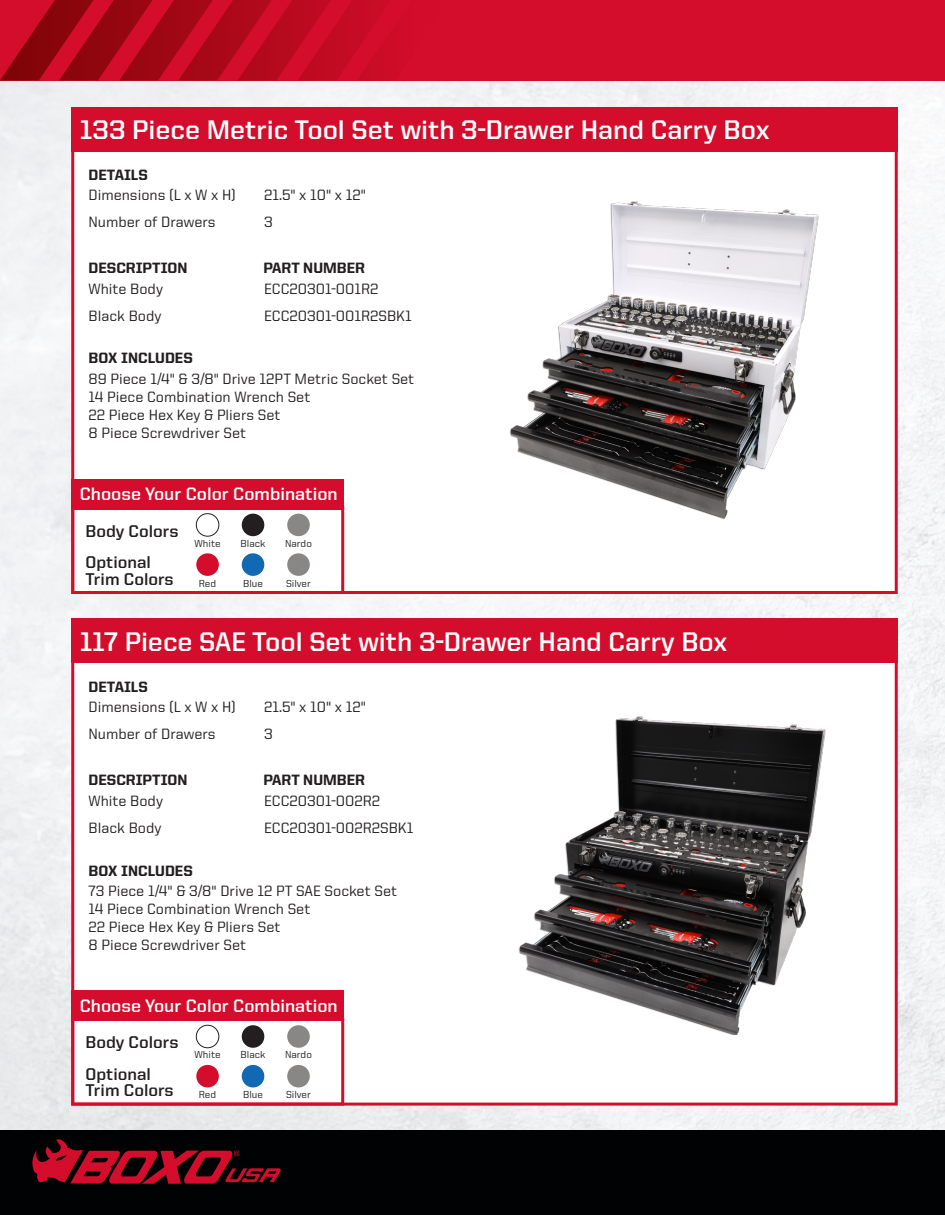
<style>
.page{position:relative;width:945px;height:1215px;background:#fff}
.page>*{position:absolute;margin:0;border:0;box-sizing:border-box;transform-origin:0 0}
.t1{font:700 27px "United Sans Reg";color:#fff}
.t2{font:700 18px "United Sans Reg";color:#fff}
.t3{font:700 17.1px "United Sans Reg";color:#231f20}
.t4{font:500 15px "United Sans Reg";color:#231f20}
.t5{font:800 15px "United Sans Reg";color:#231f20}
.t6{font:500 10.2px "United Sans Reg";color:#231f20}
</style>
<div class="page">
<img style="left:0;top:80px;width:945px;height:1050px">
<div style="left:0;top:1130px;width:945px;height:85px;background:#010203"></div>
<svg style="left:32px;top:1139px;width:249px;height:45px"></svg>
<div style="left:0;top:0;width:945px;height:80px;background:#d30d2b"></div>
<svg style="left:0;top:0;width:370px;height:80px"></svg>
<div style="left:71px;top:107px;width:827px;height:487px;background:#fff;border:3px solid #d30d2b"></div>
<div style="left:71px;top:619px;width:827px;height:487px;background:#fff;border:3px solid #d30d2b"></div>
<img style="left:509px;top:201px;width:310px;height:318px">
<img style="left:518px;top:716px;width:308px;height:318px">
<div style="left:71px;top:619px;width:827px;height:44px;background:#d30d2b"></div>
<div style="left:71px;top:107px;width:827px;height:44px;background:#d30d2b"></div>
<div style="left:71px;top:506px;width:273px;height:88px;border:3px solid #d30d2b"></div>
<div style="left:196px;top:513px;width:23px;height:24px;border:1px solid #231f20;border-radius:50%"></div>
<div style="left:196px;top:553px;width:23px;height:23px;background:#d30d2b;border-radius:50%"></div>
<div style="left:242px;top:514px;width:22px;height:22px;background:#231f20;border-radius:50%"></div>
<div style="left:242px;top:553px;width:22px;height:23px;background:#1168b3;border-radius:50%"></div>
<svg style="left:287px;top:553px;width:23px;height:23px"></svg>
<svg style="left:287px;top:514px;width:23px;height:22px"></svg>
<div style="left:71px;top:479px;width:273px;height:30px;background:#d30d2b"></div>
<div style="left:71px;top:1017px;width:273px;height:89px;border:3px solid #d30d2b"></div>
<div style="left:196px;top:1025px;width:23px;height:23px;border:1px solid #231f20;border-radius:50%"></div>
<div style="left:196px;top:1065px;width:23px;height:22px;background:#d30d2b;border-radius:50%"></div>
<div style="left:242px;top:1025px;width:22px;height:23px;background:#231f20;border-radius:50%"></div>
<div style="left:242px;top:1065px;width:22px;height:22px;background:#1168b3;border-radius:50%"></div>
<div style="left:287px;top:1065px;width:23px;height:22px;background:#898686;border-radius:11px"></div>
<div style="left:287px;top:1025px;width:23px;height:23px;background:#898686;border-radius:11px"></div>
<div style="left:71px;top:991px;width:273px;height:30px;background:#d30d2b"></div>
<p class="t1" style="left:80px;top:115px;width:691px">133 Piece Metric Tool Set with 3-Drawer Hand Carry Box</p>
<p class="t5" style="left:89px;top:166px;width:61px">DETAILS</p>
<p class="t4" style="left:89px;top:187px;width:149px">Dimensions (L x W x H)</p>
<p class="t4" style="left:264px;top:187px;width:103px">21.5" x 10" x 12"</p>
<p class="t4" style="left:89px;top:214px;width:129px">Number of Drawers</p>
<p class="t4" style="left:264px;top:214px;width:10px">3</p>
<p class="t5" style="left:89px;top:259px;width:101px">DESCRIPTION</p>
<p class="t5" style="left:263px;top:259px;width:103px">PART NUMBER</p>
<p class="t4" style="left:89px;top:280px;width:76px">White Body</p>
<p class="t4" style="left:264px;top:280px;width:116px">ECC20301-001R2</p>
<p class="t4" style="left:89px;top:307px;width:74px">Black Body</p>
<p class="t4" style="left:264px;top:307px;width:149px">ECC20301-001R2SBK1</p>
<p class="t5" style="left:89px;top:350px;width:106px">BOX INCLUDES</p>
<p class="t4" style="left:89px;top:371px;width:327px">89 Piece 1/4" &amp; 3/8" Drive 12PT Metric Socket Set</p>
<p class="t4" style="left:89px;top:389px;width:223px">14 Piece Combination Wrench Set</p>
<p class="t4" style="left:89px;top:407px;width:193px">22 Piece Hex Key &amp; Pliers Set</p>
<p class="t4" style="left:89px;top:425px;width:159px">8 Piece Screwdriver Set</p>
<p class="t2" style="left:80px;top:484px;width:259px">Choose Your Color Combination</p>
<p class="t3" style="left:86px;top:521px;width:94px">Body Colors</p>
<p class="t3" style="left:86px;top:553px;width:67px">Optional</p>
<p class="t3" style="left:86px;top:569px;width:90px">Trim Colors</p>
<p class="t6" style="left:195px;top:538px;width:27px">White</p>
<p class="t6" style="left:199px;top:577px;width:19px">Red</p>
<p class="t6" style="left:241px;top:538px;width:26px">Black</p>
<p class="t6" style="left:243px;top:577px;width:21px">Blue</p>
<p class="t6" style="left:286px;top:577px;width:26px">Silver</p>
<p class="t6" style="left:285px;top:538px;width:28px">Nardo</p>
<p class="t1" style="left:80px;top:627px;width:649px">117 Piece SAE Tool Set with 3-Drawer Hand Carry Box</p>
<p class="t5" style="left:89px;top:679px;width:61px">DETAILS</p>
<p class="t4" style="left:89px;top:699px;width:149px">Dimensions (L x W x H)</p>
<p class="t4" style="left:264px;top:699px;width:103px">21.5" x 10" x 12"</p>
<p class="t4" style="left:89px;top:726px;width:129px">Number of Drawers</p>
<p class="t4" style="left:264px;top:726px;width:10px">3</p>
<p class="t5" style="left:89px;top:772px;width:101px">DESCRIPTION</p>
<p class="t5" style="left:263px;top:772px;width:103px">PART NUMBER</p>
<p class="t4" style="left:89px;top:793px;width:76px">White Body</p>
<p class="t4" style="left:264px;top:793px;width:118px">ECC20301-002R2</p>
<p class="t4" style="left:89px;top:820px;width:74px">Black Body</p>
<p class="t4" style="left:264px;top:820px;width:151px">ECC20301-002R2SBK1</p>
<p class="t5" style="left:89px;top:862px;width:106px">BOX INCLUDES</p>
<p class="t4" style="left:89px;top:883px;width:310px">73 Piece 1/4" &amp; 3/8" Drive 12 PT SAE Socket Set</p>
<p class="t4" style="left:89px;top:901px;width:223px">14 Piece Combination Wrench Set</p>
<p class="t4" style="left:89px;top:919px;width:193px">22 Piece Hex Key &amp; Pliers Set</p>
<p class="t4" style="left:89px;top:937px;width:159px">8 Piece Screwdriver Set</p>
<p class="t2" style="left:80px;top:996px;width:259px">Choose Your Color Combination</p>
<p class="t3" style="left:86px;top:1033px;width:94px">Body Colors</p>
<p class="t3" style="left:86px;top:1065px;width:67px">Optional</p>
<p class="t3" style="left:86px;top:1081px;width:90px">Trim Colors</p>
<p class="t6" style="left:195px;top:1049px;width:27px">White</p>
<p class="t6" style="left:199px;top:1089px;width:19px">Red</p>
<p class="t6" style="left:241px;top:1049px;width:26px">Black</p>
<p class="t6" style="left:243px;top:1089px;width:21px">Blue</p>
<p class="t6" style="left:286px;top:1089px;width:26px">Silver</p>
<p class="t6" style="left:285px;top:1049px;width:28px">Nardo</p>
</div>
